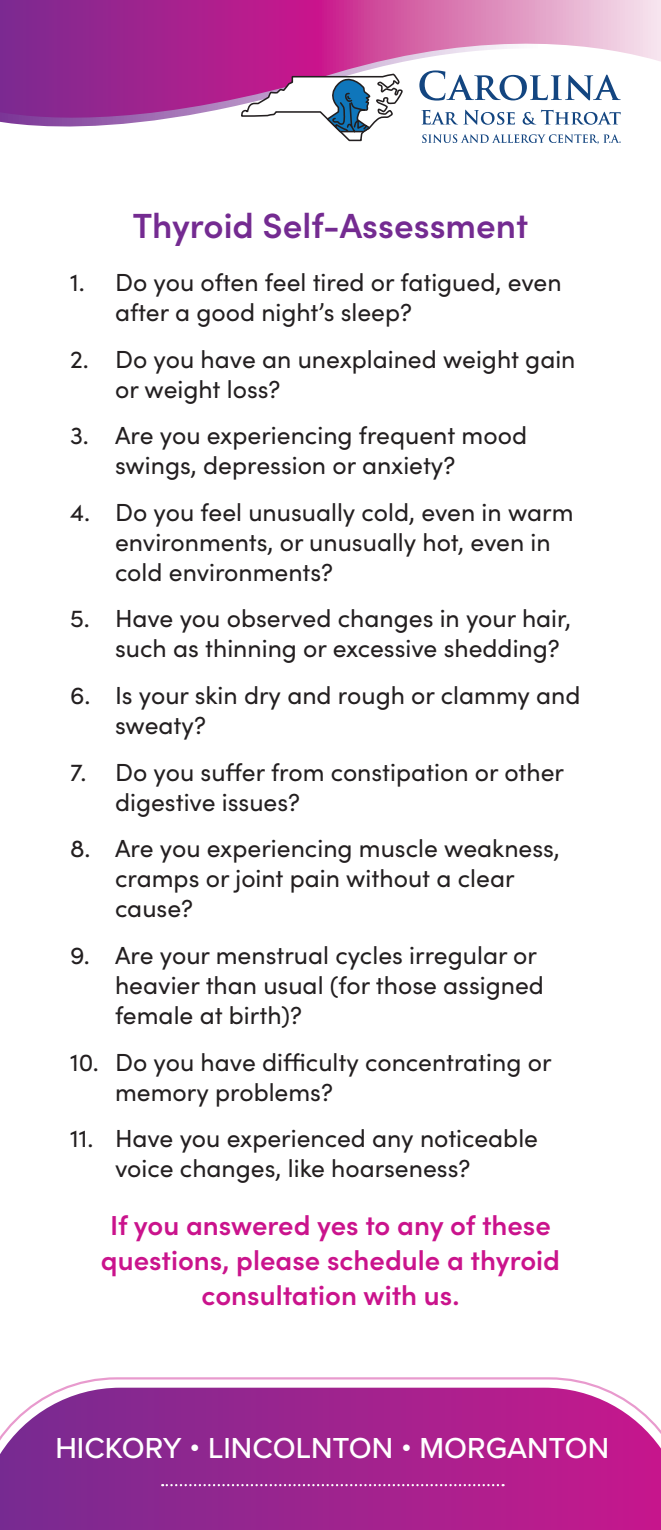
<style>
.page{position:relative;width:661px;height:1530px;background:#fff}
.page>*{position:absolute;margin:0;border:0;box-sizing:border-box;transform-origin:0 0}
.t1{font:600 35px "Sofia Pro";color:#742b91}
.t2{font:500 30px "Proxima Nova";color:#fff}
.t3{font:600 27.5px/35px "Sofia Pro";color:#ca138c;text-align:center}
.t4{font:24.75px/30px "Sofia Pro";color:#231f20}
</style>
<div class="page">
<svg style="left:0;top:1377px;width:661px;height:153px;background:#a93a9a"></svg>
<svg style="left:162px;top:1484px;width:341px;height:2px"></svg>
<svg style="left:0;top:0;width:661px;height:127px"></svg>
<svg style="left:241px;top:70px;width:163px;height:72px"></svg>
<svg style="left:419px;top:70px;width:201px;height:31px"></svg>
<svg style="left:421px;top:110px;width:94px;height:15px"></svg>
<svg style="left:522px;top:110px;width:98px;height:15px"></svg>
<svg style="left:422px;top:134px;width:198px;height:10px"></svg>
<p class="t1" style="left:133px;top:200px;width:397px">Thyroid Self-Assessment</p>
<p class="t4" style="left:115px;top:266px;width:448px;text-indent:-45px">1. Do you often feel tired or fatigued, even after a good night’s sleep?</p>
<p class="t4" style="left:115px;top:343px;width:462px;text-indent:-45px">2. Do you have an unexplained weight gain or weight loss?</p>
<p class="t4" style="left:115px;top:419px;width:413px;text-indent:-45px">3. Are you experiencing frequent mood swings, depression or anxiety?</p>
<p class="t4" style="left:115px;top:496px;width:460px;text-indent:-45px">4. Do you feel unusually cold, even in warm environments, or unusually hot, even in cold environments?</p>
<p class="t4" style="left:115px;top:602px;width:457px;text-indent:-45px">5. Have you observed changes in your hair, such as thinning or excessive shedding?</p>
<p class="t4" style="left:115px;top:679px;width:467px;text-indent:-45px">6. Is your skin dry and rough or clammy and sweaty?</p>
<p class="t4" style="left:115px;top:756px;width:450px;text-indent:-45px">7. Do you suffer from constipation or other digestive issues?</p>
<p class="t4" style="left:115px;top:832px;width:446px;text-indent:-45px">8. Are you experiencing muscle weakness, cramps or joint pain without a clear cause?</p>
<p class="t4" style="left:115px;top:939px;width:430px;text-indent:-45px">9. Are your menstrual cycles irregular or heavier than usual (for those assigned female at birth)?</p>
<p class="t4" style="left:115px;top:1046px;width:438px;text-indent:-45px">10. Do you have difficulty concentrating or memory problems?</p>
<p class="t4" style="left:115px;top:1122px;width:424px;text-indent:-45px">11. Have you experienced any noticeable voice changes, like hoarseness?</p>
<p class="t3" style="left:101px;top:1206px;width:460px">If you answered yes to any of these questions, please schedule a thyroid consultation with us.</p>
<p class="t2" style="left:55px;top:1426px;width:555px">HICKORY • LINCOLNTON • MORGANTON</p>
</div>
